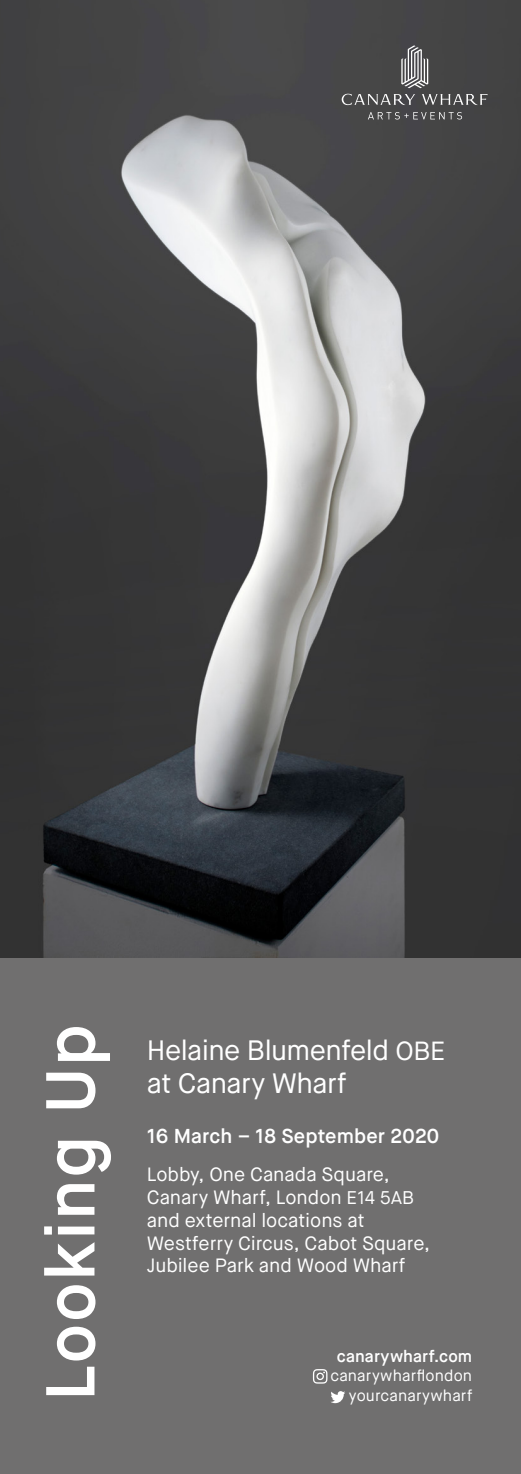
<style>
.page{position:relative;width:521px;height:1474px;background:#fff}
.page>*{position:absolute;margin:0;border:0;box-sizing:border-box;transform-origin:0 0}
.t1{font:600 68.95px "Maison Neue";letter-spacing:.03em;color:#fff}
.t2{font:28px/33.2px "Maison Neue";letter-spacing:-.02em;color:#fff}
.t3{font:600 20.12px "Maison Neue";letter-spacing:.005em;color:#fff}
.t4{font:19.25px/22.8px "Maison Neue";letter-spacing:-.005em;color:#fff}
.t5{font:600 16.62px "Maison Neue";letter-spacing:.005em;color:#fff}
.t6{font:15.75px/19.2px "Maison Neue";letter-spacing:.005em;color:#fff;text-align:right}
.s1{font-size:26.25px}
.s2{font-size:18.38px}
</style>
<div class="page">
<div style="left:0;top:0;width:521px;height:1473px;background:#706f6f"></div>
<img style="left:0;top:0;width:521px;height:957px">
<svg style="left:342px;top:94px;width:73px;height:11px"></svg>
<svg style="left:422px;top:94px;width:65px;height:11px"></svg>
<svg style="left:401px;top:45px;width:27px;height:43px"></svg>
<svg style="left:368px;top:112px;width:94px;height:7px"></svg>
<svg style="left:331px;top:1391px;width:14px;height:12px"></svg>
<svg style="left:313px;top:1369px;width:14px;height:14px"></svg>
<h1 class="t1" style="left:27px;top:1400px;width:378px;rotate:-90deg">Looking Up</h1>
<h2 class="t2" style="left:147px;top:1034px;width:300px">Helaine Blumenfeld <span class="s1">OBE </span>at Canary Wharf</h2>
<p class="t3" style="left:147px;top:1122px;width:294px">16 March – 18 September 2020</p>
<p class="t4" style="left:147px;top:1163px;width:285px">Lobby, One Canada Square,<br>Canary Wharf, London <span class="s2">E14 5AB </span>and external locations at<br>Westferry Circus, Cabot Square,<br>Jubilee Park and Wood Wharf</p>
<p class="t5" style="left:337px;top:1345px;width:137px">canarywharf.com</p>
<p class="t6" style="left:330px;top:1366px;width:143px">canarywharflondon yourcanarywharf</p>
</div>
